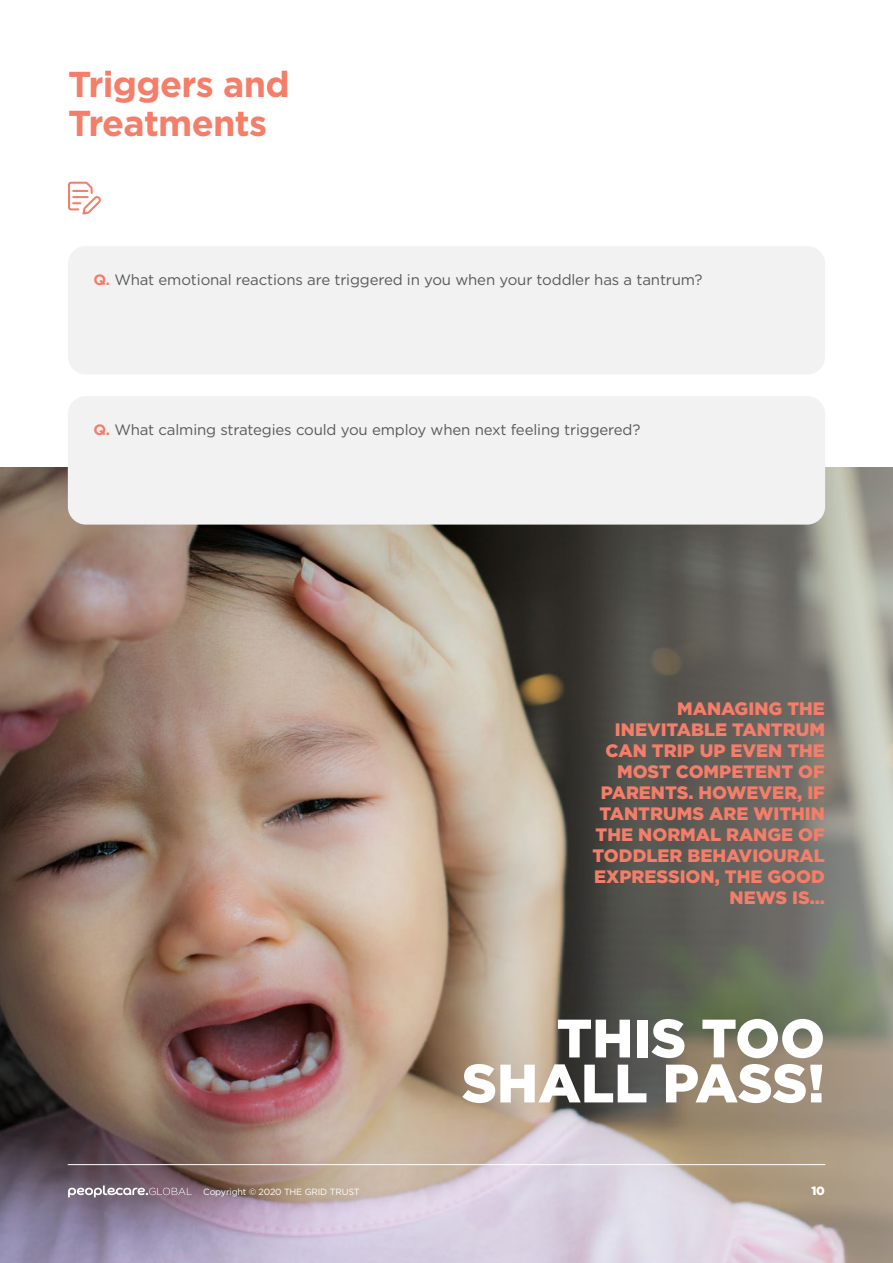
<style>
.page{position:relative;width:893px;height:1263px;background:#fff}
.page>*{position:absolute;margin:0;border:0;box-sizing:border-box;transform-origin:0 0}
.t1{font:900 54px/45px "Gotham";color:#fff;text-align:right}
.t2{font:700 36px/39px "Gotham";letter-spacing:-.02em;color:#f47e69}
.t3{font:900 18px/21px "Gotham";color:#f47e69;text-align:right}
.t4{font:15px "Gotham";letter-spacing:-.01em;color:#58595b}
.t5{font:900 12px "Gotham";color:#fff}
.t6{font:9px "Gotham";letter-spacing:-.02em;color:#fff}
.s1{font-weight:700;color:#f47e69}
</style>
<div class="page">
<img style="left:0;top:468px;width:893px;height:795px">
<div style="left:68px;top:246px;width:757px;height:128px;background:#f2f2f2;border-radius:18px"></div>
<div style="left:68px;top:396px;width:757px;height:129px;background:#f2f2f2;border-radius:18px"></div>
<svg style="left:68px;top:182px;width:33px;height:32px"></svg>
<hr style="left:68px;top:1164px;width:757px;height:1px;background:#fff">
<svg style="left:68px;top:1185px;width:124px;height:12px"></svg>
<h2 class="t2" style="left:68px;top:64px;width:223px">Triggers and<br>Treatments</h2>
<p class="t4" style="left:93px;top:270px;width:611px"><span class="s1">Q.</span> What emotional reactions are triggered in you when your toddler has a tantrum?</p>
<p class="t4" style="left:93px;top:420px;width:549px"><span class="s1">Q.</span> What calming strategies could you employ when next feeling triggered?</p>
<p class="t3" style="left:593px;top:698px;width:234px">MANAGING THE<br>INEVITABLE TANTRUM<br>CAN TRIP UP EVEN THE<br>MOST COMPETENT OF<br>PARENTS. HOWEVER, IF<br>TANTRUMS ARE WITHIN<br>THE NORMAL RANGE OF<br>TODDLER BEHAVIOURAL<br>EXPRESSION, THE GOOD<br>NEWS IS…</p>
<h1 class="t1" style="left:462px;top:1015px;width:365px">THIS TOO<br>SHALL PASS!</h1>
<p class="t6" style="left:203px;top:1186px;width:158px">Copyright © 2020 THE GRID TRUST</p>
<p class="t5" style="left:811px;top:1182px;width:15px">10</p>
</div>
